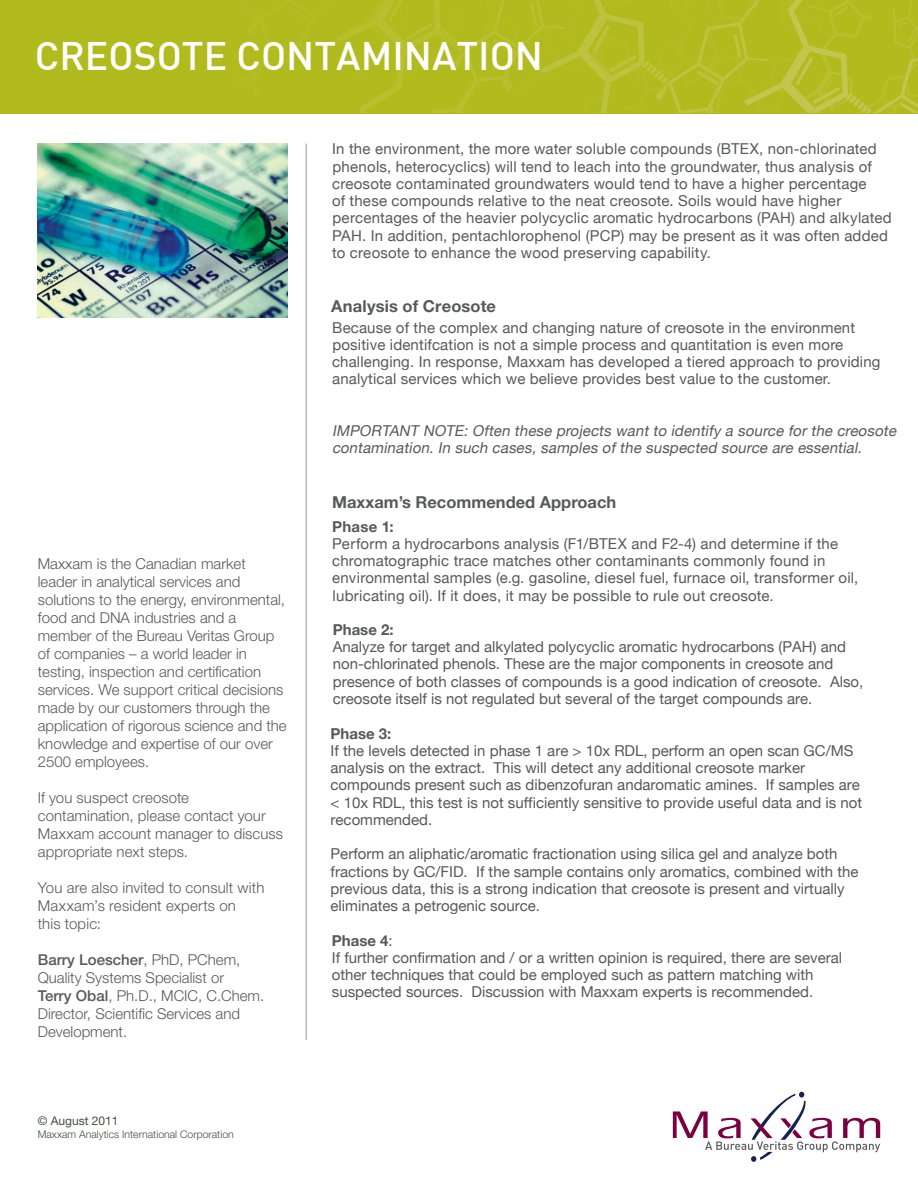
<style>
.page{position:relative;width:918px;height:1188px;background:#fff}
.page>*{position:absolute;margin:0;border:0;box-sizing:border-box;transform-origin:0 0}
.t1{font:500 39px "DIN";color:#fff}
.t2{font:700 16.5px "Helvetica Neue LT Std";color:#58595b}
.t3{font:15px/17.2px "Helvetica Neue";letter-spacing:.015em;color:#58595b}
.t4{font:15px/17.2px "Helvetica Neue";color:#57585b}
.t5{font:300 15px/18px "Helvetica Neue LT Std";color:#58595b}
.t6{font:italic 15px/17.2px "Helvetica Neue";color:#58595b}
.t7{font:700 15px "Helvetica Neue";color:#57585b}
.t8{font:700 15px "Helvetica Neue";letter-spacing:.02em;color:#58595b}
.t9{font:12px "Helvetica Neue LT Std";color:#444d3e}
.t10{font:300 10.5px "Helvetica Neue LT Std";color:#444d3e}
.s1{font-weight:500}
.s2{font-weight:700}
</style>
<div class="page">
<div style="left:0;top:0;width:918px;height:113px;background:#b2bb1e"></div>
<svg style="left:237px;top:0;width:681px;height:114px"></svg>
<hr style="left:306px;top:144px;width:1px;height:896px;background:#919496">
<svg style="left:673px;top:1092px;width:207px;height:70px"></svg>
<img style="left:38px;top:144px;width:249px;height:174px">
<h1 class="t1" style="left:35px;top:31px;width:510px">CREOSOTE CONTAMINATION</h1>
<p class="t5" style="left:38px;top:554px;width:250px">Maxxam is the Canadian market leader in analytical services and solutions to the energy, environmental, food and DNA industries and a member of the Bureau Veritas Group of companies – a world leader in testing, inspection and certification services. We support critical decisions made by our customers through the application of rigorous science and the knowledge and expertise of our over 2500 employees.</p>
<p class="t5" style="left:38px;top:788px;width:247px">If you suspect creosote contamination, please contact your<br>Maxxam account manager to discuss appropriate next steps.</p>
<p class="t5" style="left:38px;top:878px;width:228px">You are also invited to consult with<br>Maxxam’s resident experts on<br>this topic:</p>
<p class="t5" style="left:38px;top:950px;width:228px"><span class="s1">Barry Loescher</span>, PhD, PChem,<br>Quality Systems Specialist or<br><span class="s1">Terry Obal</span>, Ph.D., MCIC, C.Chem.<br>Director, Scientific Services and<br>Development.</p>
<p class="t9" style="left:38px;top:1113px;width:82px">© August 2011</p>
<p class="t10" style="left:38px;top:1128px;width:198px">Maxxam Analytics International Corporation</p>
<p class="t3" style="left:332px;top:140px;width:561px">In the environment, the more water soluble compounds (BTEX, non-chlorinated phenols, heterocyclics) will tend to leach into the groundwater, thus analysis of creosote contaminated groundwaters would tend to have a higher percentage<br>of these compounds relative to the neat creosote. Soils would have higher percentages of the heavier polycyclic aromatic hydrocarbons (PAH) and alkylated PAH. In addition, pentachlorophenol (PCP) may be present as it was often added to creosote to enhance the wood preserving capability.</p>
<p class="t2" style="left:331px;top:296px;width:166px">Analysis of Creosote</p>
<p class="t3" style="left:332px;top:318px;width:550px">Because of the complex and changing nature of creosote in the environment positive identifcation is not a simple process and quantitation is even more challenging. In response, Maxxam has developed a tiered approach to providing analytical services which we believe provides best value to the customer.</p>
<p class="t6" style="left:332px;top:422px;width:569px">IMPORTANT NOTE: Often these projects want to identify a source for the creosote contamination. In such cases, samples of the suspected source are essential.</p>
<p class="t2" style="left:332px;top:492px;width:286px">Maxxam’s Recommended Approach</p>
<p class="t8" style="left:332px;top:517px;width:63px">Phase 1:</p>
<p class="t3" style="left:332px;top:535px;width:528px">Perform a hydrocarbons analysis (F1/BTEX and F2-4) and determine if the chromatographic trace matches other contaminants commonly found in environmental samples (e.g. gasoline, diesel fuel, furnace oil, transformer oil, lubricating oil). If it does, it may be possible to rule out creosote.</p>
<p class="t7" style="left:333px;top:620px;width:62px">Phase 2:</p>
<p class="t4" style="left:333px;top:638px;width:532px">Analyze for target and alkylated polycyclic aromatic hydrocarbons (PAH) and non-chlorinated phenols. These are the major components in creosote and presence of both classes of compounds is a good indication of creosote. Also, creosote itself is not regulated but several of the target compounds are.</p>
<p class="t7" style="left:331px;top:724px;width:62px">Phase 3:</p>
<p class="t4" style="left:331px;top:742px;width:533px">If the levels detected in phase 1 are &gt; 10x RDL, perform an open scan GC/MS analysis on the extract. This will detect any additional creosote marker compounds present such as dibenzofuran andaromatic amines. If samples are &lt; 10x RDL, this test is not sufficiently sensitive to provide useful data and is not recommended.</p>
<p class="t4" style="left:331px;top:845px;width:529px">Perform an aliphatic/aromatic fractionation using silica gel and analyze both fractions by GC/FID. If the sample contains only aromatics, combined with the previous data, this is a strong indication that creosote is present and virtually eliminates a petrogenic source.</p>
<p class="t4" style="left:332px;top:932px;width:512px"><span class="s2">Phase 4</span>:<br>If further confirmation and / or a written opinion is required, there are several other techniques that could be employed such as pattern matching with suspected sources. Discussion with Maxxam experts is recommended.</p>
</div>
